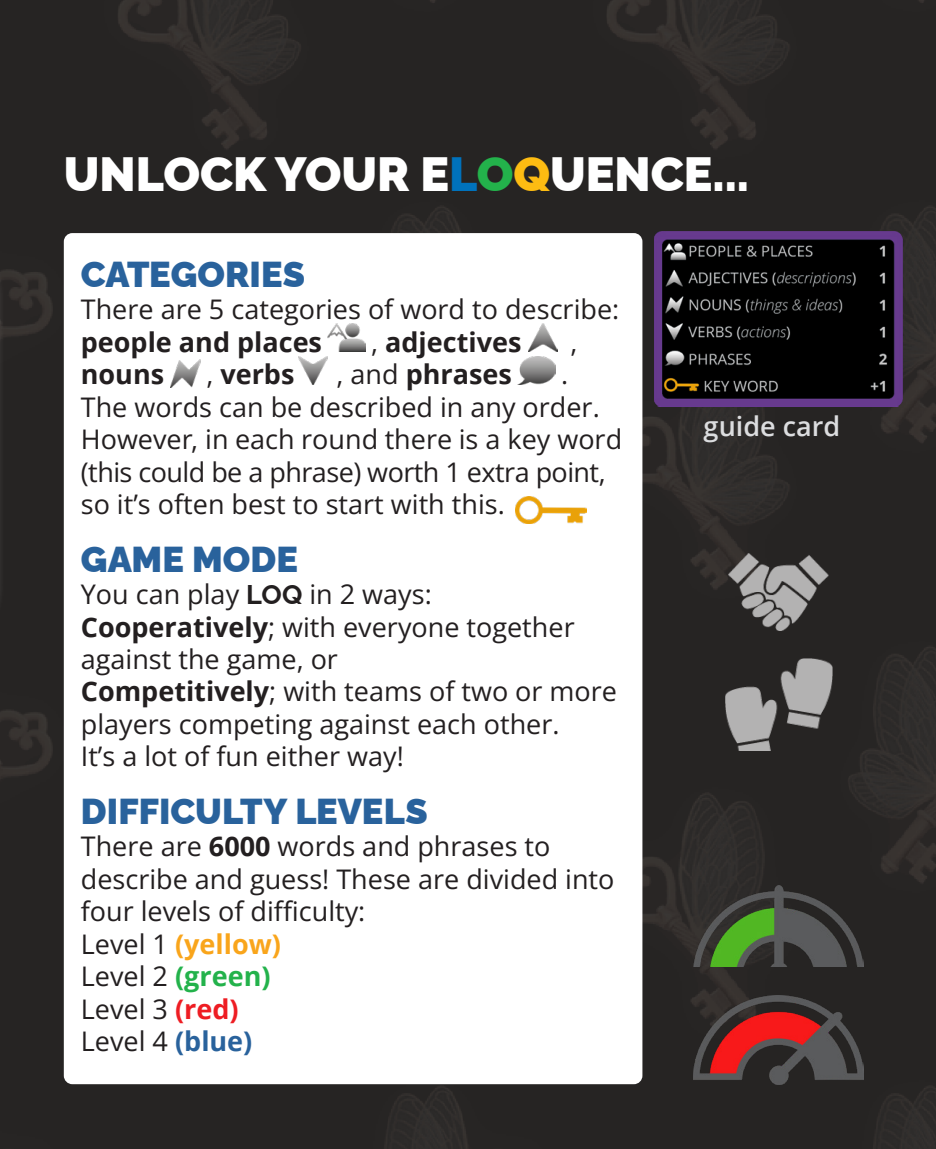
<style>
.page{position:relative;width:936px;height:1149px;background:#fff}
.page>*{position:absolute;margin:0;border:0;box-sizing:border-box;transform-origin:0 0}
.LOQ_Rules{font:900 48px "Raleway";color:#fff}
.LOQ_Rules-2{font:900 36px "Raleway";letter-spacing:.005em;color:#29629c}
.LOQ_Rules-3{font:27px/32.4px "Open Sans";color:#231f20}
.LOQ_Subheadings{font:27px/32.4px "Open Sans";color:#231f20}
.LOQ_Subheadings-2{font:700 27px "Open Sans";color:#231f20}
.LOQ_Rules-4{font:600 27px "Open Sans";color:#dcdddf}
.s1{color:#0072bc}
.s2{color:#23b24b}
.s3{color:#fdbc12}
.s4{font-weight:700}
.s5{font-weight:400}
.s6{font-family:"Raleway";font-weight:100}
.s7{font-weight:700;color:#f9a51b}
.s8{font-weight:700;color:#23b24b}
.s9{font-weight:700;color:#ee1d23}
.s10{font-weight:700;color:#29629c}
</style>
<div class="page">
<img style="left:0;top:0;width:935px;height:1148px">
<div style="left:64px;top:233px;width:578px;height:850px;background:#fff;border-radius:9px"></div>
<img style="left:515px;top:496px;width:71px;height:27px">
<img style="left:170px;top:359px;width:30px;height:28px">
<img style="left:519px;top:356px;width:36px;height:28px">
<img style="left:529px;top:323px;width:29px;height:28px">
<img style="left:693px;top:995px;width:170px;height:89px">
<img style="left:729px;top:553px;width:99px;height:77px">
<img style="left:725px;top:658px;width:107px;height:92px">
<img style="left:693px;top:885px;width:170px;height:81px">
<img style="left:654px;top:231px;width:248px;height:175px">
<img style="left:298px;top:356px;width:29px;height:28px">
<img style="left:327px;top:323px;width:38px;height:28px">
<div style="left:0;top:261px;width:5px;height:362px;background:#2a2827"></div>
<p class="LOQ_Rules" style="left:64px;top:135px;width:686px">UNLOCK YOUR E<span class="s1">L</span><span class="s2">O</span><span class="s3">Q</span>UENCE...</p>
<p class="LOQ_Rules-2" style="left:81px;top:245px;width:226px">CATEGORIES</p>
<p class="LOQ_Subheadings" style="left:81px;top:292px;width:540px">There are 5 categories of word to describe: <span class="s4">people and places</span></p>
<p class="LOQ_Subheadings-2" style="left:371px;top:323px;width:152px"><span class="s5">,</span> adjectives</p>
<p class="LOQ_Subheadings" style="left:570px;top:325px;width:8px">,</p>
<p class="LOQ_Subheadings-2" style="left:81px;top:355px;width:85px">nouns</p>
<p class="LOQ_Subheadings-2" style="left:206px;top:355px;width:90px"><span class="s5">,</span> verbs</p>
<p class="LOQ_Subheadings-2" style="left:336px;top:355px;width:177px"><span class="s5">, and</span> phrases</p>
<p class="LOQ_Subheadings" style="left:81px;top:357px;width:543px;text-indent:480px">.<br>The words can be described in any order.<br>However, in each round there is a key word (this could be a phrase) worth 1 extra point, so it’s often best to start with this.</p>
<p class="LOQ_Rules-2" style="left:81px;top:530px;width:219px">GAME MODE</p>
<p class="LOQ_Rules-3" style="left:81px;top:577px;width:537px">You can play <span class="s6">LOQ</span> in 2 ways:<br><span class="s4">Cooperatively</span>; with everyone together against the game, or<br><span class="s4">Competitively</span>; with teams of two or more players competing against each other.<br>It’s a lot of fun either way!</p>
<p class="LOQ_Rules-2" style="left:81px;top:782px;width:348px">DIFFICULTY LEVELS</p>
<p class="LOQ_Rules-3" style="left:81px;top:829px;width:535px">There are <span class="s4">6000</span> words and phrases to describe and guess! These are divided into four levels of difficulty:<br>Level 1 <span class="s7">(yellow)<br></span>Level 2 <span class="s8">(green)<br></span>Level 3 <span class="s9">(red)<br></span>Level 4 <span class="s10">(blue)</span></p>
<p class="LOQ_Rules-4" style="left:703px;top:407px;width:138px">guide card</p>
</div>
